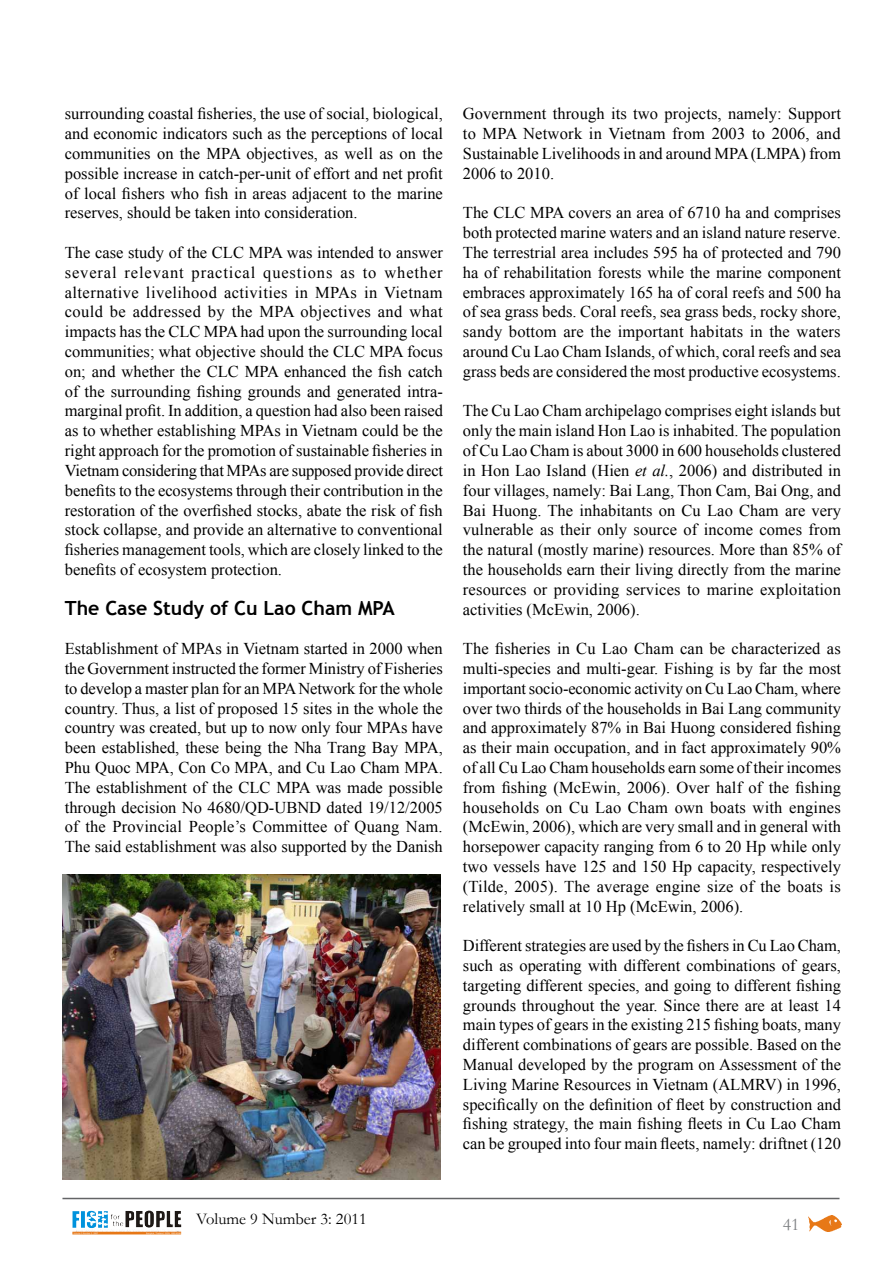
<style>
.page{position:relative;width:893px;height:1263px;background:#fff}
.page>*{position:absolute;margin:0;border:0;box-sizing:border-box;transform-origin:0 0}
.t1{font:700 19.5px "Trebuchet MS";color:#000}
.t2{font:18px "Garamond";color:#808285}
.t3{font:16.5px/19.8px "Times New Roman";color:#000;text-align:justify}
.t4{font:16.5px "Garamond";color:#000}
.s1{font-style:italic}
</style>
<div class="page">
<img style="left:809px;top:1215px;width:32px;height:16px">
<img style="left:86px;top:1210px;width:95px;height:19px">
<hr style="left:62px;top:1198px;width:777px;height:1px;background:#636466">
<img style="left:62px;top:874px;width:379px;height:305px">
<p class="t3" style="left:65px;top:104px;width:380px">surrounding coastal fisheries, the use of social, biological, and economic indicators such as the perceptions of local communities on the MPA objectives, as well as on the possible increase in catch-per-unit of effort and net profit of local fishers who fish in areas adjacent to the marine reserves, should be taken into consideration.</p>
<p class="t3" style="left:65px;top:242px;width:380px">The case study of the CLC MPA was intended to answer several relevant practical questions as to whether alternative livelihood activities in MPAs in Vietnam could be addressed by the MPA objectives and what impacts has the CLC MPA had upon the surrounding local communities; what objective should the CLC MPA focus on; and whether the CLC MPA enhanced the fish catch of the surrounding fishing grounds and generated intra&shy;marginal profit. In addition, a question had also been raised as to whether establishing MPAs in Vietnam could be the right approach for the promotion of sustainable fisheries in Vietnam considering that MPAs are supposed provide direct benefits to the ecosystems through their contribution in the restoration of the overfished stocks, abate the risk of fish stock collapse, and provide an alternative to conventional fisheries management tools, which are closely linked to the benefits of ecosystem protection.</p>
<p class="t1" style="left:65px;top:595px;width:332px">The Case Study of Cu Lao Cham MPA</p>
<p class="t3" style="left:65px;top:638px;width:380px">Establishment of MPAs in Vietnam started in 2000 when the Government instructed the former Ministry of Fisheries to develop a master plan for an MPA Network for the whole country. Thus, a list of proposed 15 sites in the whole the country was created, but up to now only four MPAs have been established, these being the Nha Trang Bay MPA, Phu Quoc MPA, Con Co MPA, and Cu Lao Cham MPA.<br>The establishment of the CLC MPA was made possible through decision No 4680/QD-UBND dated 19/12/2005 of the Provincial People’s Committee of Quang Nam.<br>The said establishment was also supported by the Danish</p>
<p class="t3" style="left:463px;top:104px;width:380px">Government through its two projects, namely: Support to MPA Network in Vietnam from 2003 to 2006, and Sustainable Livelihoods in and around MPA (LMPA) from 2006 to 2010.</p>
<p class="t3" style="left:463px;top:203px;width:380px">The CLC MPA covers an area of 6710 ha and comprises both protected marine waters and an island nature reserve.<br>The terrestrial area includes 595 ha of protected and 790 ha of rehabilitation forests while the marine component embraces approximately 165 ha of coral reefs and 500 ha of sea grass beds. Coral reefs, sea grass beds, rocky shore, sandy bottom are the important habitats in the waters around Cu Lao Cham Islands, of which, coral reefs and sea grass beds are considered the most productive ecosystems.</p>
<p class="t3" style="left:463px;top:401px;width:380px">The Cu Lao Cham archipelago comprises eight islands but only the main island Hon Lao is inhabited. The population of Cu Lao Cham is about 3000 in 600 households clustered in Hon Lao Island (Hien <span class="s1">et al.</span>, 2006) and distributed in four villages, namely: Bai Lang, Thon Cam, Bai Ong, and Bai Huong. The inhabitants on Cu Lao Cham are very vulnerable as their only source of income comes from the natural (mostly marine) resources. More than 85% of the households earn their living directly from the marine resources or providing services to marine exploitation activities (McEwin, 2006).</p>
<p class="t3" style="left:463px;top:638px;width:380px">The fisheries in Cu Lao Cham can be characterized as multi-species and multi-gear. Fishing is by far the most important socio-economic activity on Cu Lao Cham, where over two thirds of the households in Bai Lang community and approximately 87% in Bai Huong considered fishing as their main occupation, and in fact approximately 90% of all Cu Lao Cham households earn some of their incomes from fishing (McEwin, 2006). Over half of the fishing households on Cu Lao Cham own boats with engines (McEwin, 2006), which are very small and in general with horsepower capacity ranging from 6 to 20 Hp while only two vessels have 125 and 150 Hp capacity, respectively (Tilde, 2005). The average engine size of the boats is relatively small at 10 Hp (McEwin, 2006).</p>
<p class="t3" style="left:463px;top:935px;width:380px">Different strategies are used by the fishers in Cu Lao Cham, such as operating with different combinations of gears, targeting different species, and going to different fishing grounds throughout the year. Since there are at least 14 main types of gears in the existing 215 fishing boats, many different combinations of gears are possible. Based on the Manual developed by the program on Assessment of the Living Marine Resources in Vietnam (ALMRV) in 1996, specifically on the definition of fleet by construction and fishing strategy, the main fishing fleets in Cu Lao Cham can be grouped into four main fleets, namely: driftnet (120</p>
<p class="t4" style="left:196px;top:1208px;width:172px">Volume 9 Number 3: 2011</p>
<p class="t2" style="left:783px;top:1212px;width:18px">41</p>
</div>
